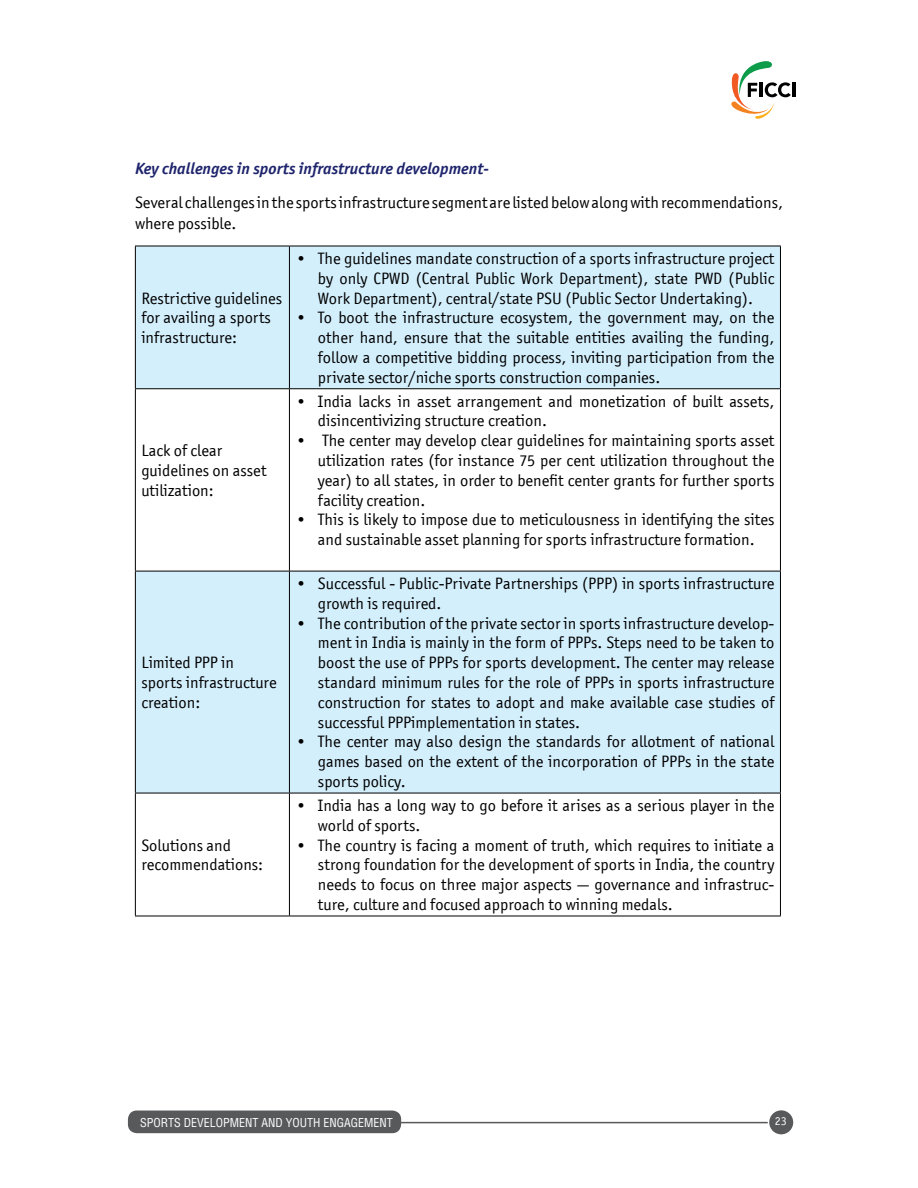
<style>
.page{position:relative;width:918px;height:1188px;background:#fff}
.page>*{position:absolute;margin:0;border:0;box-sizing:border-box;transform-origin:0 0}
.t1{font:16.5px/19.8px "Officina San ITC";color:#000}
.t2{font:italic 700 16.5px "Officina San ITC";color:#1e246c}
.t3{font:condensed 12px "Helvetica";color:#fff}
.t4{font:12px "Officina San ITC";color:#fff}
</style>
<div class="page">
<svg style="left:731px;top:61px;width:60px;height:58px"></svg>
<hr style="left:792px;top:83px;width:4px;height:14px;background:#000">
<hr style="left:398px;top:1122px;width:381px;height:1px;background:#58595b">
<div style="left:128px;top:1111px;width:273px;height:22px;background:#58595b;border-radius:9px"></div>
<div style="left:768px;top:1110px;width:26px;height:25px;background:#58595b;border-radius:50%"></div>
<div style="left:768px;top:1109px;width:27px;height:27px;border:2px solid #fff;border-radius:50%"></div>
<svg style="left:136px;top:247px;width:644px;height:546px;fill:#d4effc"></svg>
<hr style="left:135px;top:246px;width:154px;height:1px;background:#000">
<hr style="left:135px;top:246px;width:1px;height:142px;background:#000">
<hr style="left:289px;top:246px;width:492px;height:1px;background:#000">
<hr style="left:289px;top:246px;width:1px;height:142px;background:#000">
<hr style="left:780px;top:246px;width:1px;height:142px;background:#000">
<hr style="left:135px;top:388px;width:154px;height:1px;background:#000">
<hr style="left:135px;top:389px;width:1px;height:182px;background:#000">
<hr style="left:289px;top:388px;width:492px;height:1px;background:#000">
<hr style="left:289px;top:389px;width:1px;height:182px;background:#000">
<hr style="left:780px;top:389px;width:1px;height:182px;background:#000">
<hr style="left:135px;top:571px;width:154px;height:1px;background:#000">
<hr style="left:135px;top:571px;width:1px;height:222px;background:#000">
<hr style="left:289px;top:571px;width:492px;height:1px;background:#000">
<hr style="left:289px;top:571px;width:1px;height:222px;background:#000">
<hr style="left:780px;top:571px;width:1px;height:222px;background:#000">
<hr style="left:135px;top:793px;width:154px;height:1px;background:#000">
<hr style="left:135px;top:793px;width:1px;height:123px;background:#000">
<hr style="left:289px;top:793px;width:492px;height:1px;background:#000">
<hr style="left:289px;top:793px;width:1px;height:123px;background:#000">
<hr style="left:780px;top:793px;width:1px;height:123px;background:#000">
<hr style="left:135px;top:916px;width:154px;height:1px;background:#000">
<hr style="left:289px;top:916px;width:492px;height:1px;background:#000">
<p class="t2" style="left:135px;top:158px;width:356px">Key challenges in sports infrastructure development-</p>
<p class="t1" style="left:135px;top:192px;width:650px;line-height:21px">Several challenges in the sports infrastructure segment are listed below along with recommendations, where possible.</p>
<p class="t1" style="left:141px;top:288px;width:142px">Restrictive guidelines for availing a sports infrastructure:</p>
<p class="t1" style="left:141px;top:441px;width:127px">Lack of clear guidelines on asset utilization:</p>
<p class="t1" style="left:141px;top:653px;width:137px">Limited PPP in sports infrastructure creation:</p>
<p class="t1" style="left:141px;top:835px;width:123px">Solutions and recommendations:</p>
<p class="t1" style="left:318px;top:248px;width:458px;text-align:justify;text-indent:-23px">• The guidelines mandate construction of a sports infrastructure project by only CPWD (Central Public Work Department), state PWD (Public Work Department), central/state PSU (Public Sector Undertaking).</p>
<p class="t1" style="left:318px;top:308px;width:458px;text-align:justify;text-indent:-23px">• To boot the infrastructure ecosystem, the government may, on the other hand, ensure that the suitable entities availing the funding, follow a competitive bidding process, inviting participation from the private sector/niche sports construction companies.</p>
<p class="t1" style="left:318px;top:391px;width:458px;text-indent:-23px">• India lacks in asset arrangement and monetization of built assets, disincentivizing structure creation.</p>
<p class="t1" style="left:318px;top:431px;width:458px;text-align:justify;text-indent:-23px">• The center may develop clear guidelines for maintaining sports asset utilization rates (for instance 75 per cent utilization throughout the year) to all states, in order to benefit center grants for further sports facility creation.</p>
<p class="t1" style="left:295px;top:510px;width:481px;text-align:center">• This is likely to impose due to meticulousness in identifying the sites and sustainable asset planning for sports infrastructure formation.</p>
<p class="t1" style="left:318px;top:573px;width:458px;text-indent:-23px">• Successful - Public-Private Partnerships (PPP) in sports infrastructure growth is required.</p>
<p class="t1" style="left:318px;top:613px;width:458px;text-align:justify;text-indent:-23px">• The contribution of the private sector in sports infrastructure develop&shy;ment in India is mainly in the form of PPPs. Steps need to be taken to boost the use of PPPs for sports development. The center may release standard minimum rules for the role of PPPs in sports infrastructure construction for states to adopt and make available case studies of successful PPPimplementation in states.</p>
<p class="t1" style="left:318px;top:732px;width:458px;text-align:justify;text-indent:-23px">• The center may also design the standards for allotment of national games based on the extent of the incorporation of PPPs in the state sports policy.</p>
<p class="t1" style="left:318px;top:795px;width:458px;text-indent:-23px">• India has a long way to go before it arises as a serious player in the world of sports.</p>
<p class="t1" style="left:318px;top:835px;width:458px;text-align:justify;text-indent:-23px">• The country is facing a moment of truth, which requires to initiate a strong foundation for the development of sports in India, the country needs to focus on three major aspects — governance and infrastruc&shy;ture, culture and focused approach to winning medals.</p>
<p class="t3" style="left:140px;top:1115px;width:254px">SPORTS DEVELOPMENT AND YOUTH ENGAGEMENT</p>
<p class="t4" style="left:775px;top:1114px;width:13px">23</p>
</div>
